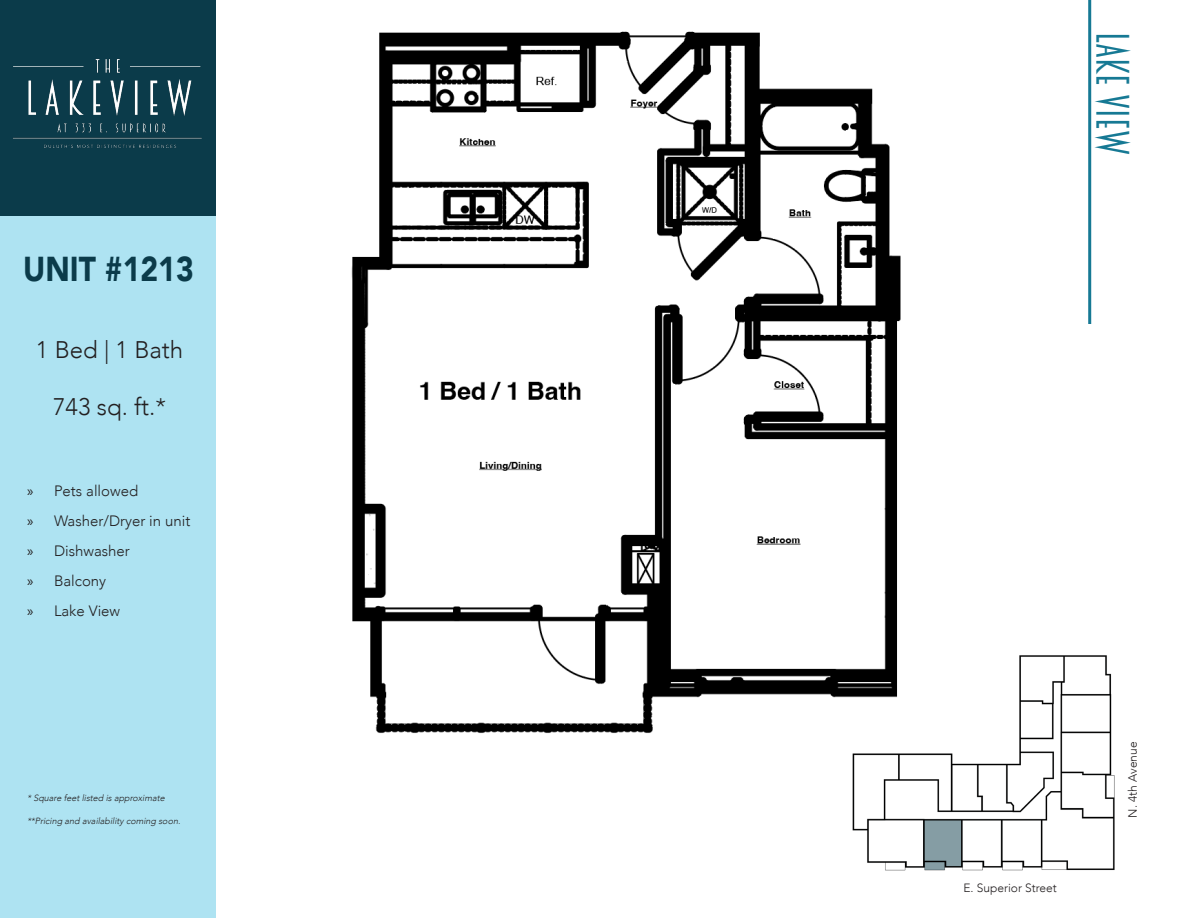
<style>
.page{position:relative;width:1188px;height:918px;background:#fff}
.page>*{position:absolute;margin:0;border:0;box-sizing:border-box;transform-origin:0 0}
.t1{font:42px "Breamcatcher";color:#167994}
.t2{font:900 34.5px "Avenir";color:#0b3b4a;scale:.87 1}
.t3{font:300 24px "Avenir";color:#231f20}
.t4{font:300 15px "Avenir";color:#231f20}
.t5{font:300 12px "Avenir";color:#231f20}
.t6{font:italic 300 9px "Avenir";color:#231f20}
.s1{font-family:"Myriad Pro";font-weight:400}
</style>
<div class="page">
<img style="left:852px;top:655px;width:263px;height:216px">
<img style="left:351px;top:31px;width:553px;height:717px">
<div style="left:0;top:0;width:216px;height:216px;background:#0b3b4a"></div>
<img style="left:13px;top:59px;width:189px;height:89px">
<div style="left:0;top:216px;width:216px;height:702px;background:#aee3f2"></div>
<hr style="left:1088px;top:0;width:3px;height:324px;background:#167994">
<p class="t2" style="left:23px;top:239px;width:197px">UNIT #1213</p>
<p class="t3" style="left:36px;top:335px;width:149px">1 Bed | 1 Bath</p>
<p class="t3" style="left:53px;top:393px;width:115px">743 sq. ft.*</p>
<p class="t4" style="left:27px;top:482px;width:113px"><span class="s1">»</span> Pets allowed</p>
<p class="t4" style="left:27px;top:512px;width:165px"><span class="s1">»</span> Washer/Dryer in unit</p>
<p class="t4" style="left:27px;top:542px;width:104px"><span class="s1">»</span> Dishwasher</p>
<p class="t4" style="left:27px;top:572px;width:81px"><span class="s1">»</span> Balcony</p>
<p class="t4" style="left:27px;top:602px;width:95px"><span class="s1">»</span> Lake View</p>
<p class="t6" style="left:27px;top:793px;width:141px">* Square feetlisted is approximate</p>
<p class="t6" style="left:27px;top:815px;width:157px">**Pricing and availability coming soon.</p>
<p class="t1" style="left:1137px;top:32px;width:125px;rotate:90deg">LAKE VIEW</p>
<p class="t5" style="left:963px;top:881px;width:95px">E. Superior Street</p>
<p class="t5" style="left:1126px;top:818px;width:77px;rotate:-90deg">N. 4th Avenue</p>
</div>
